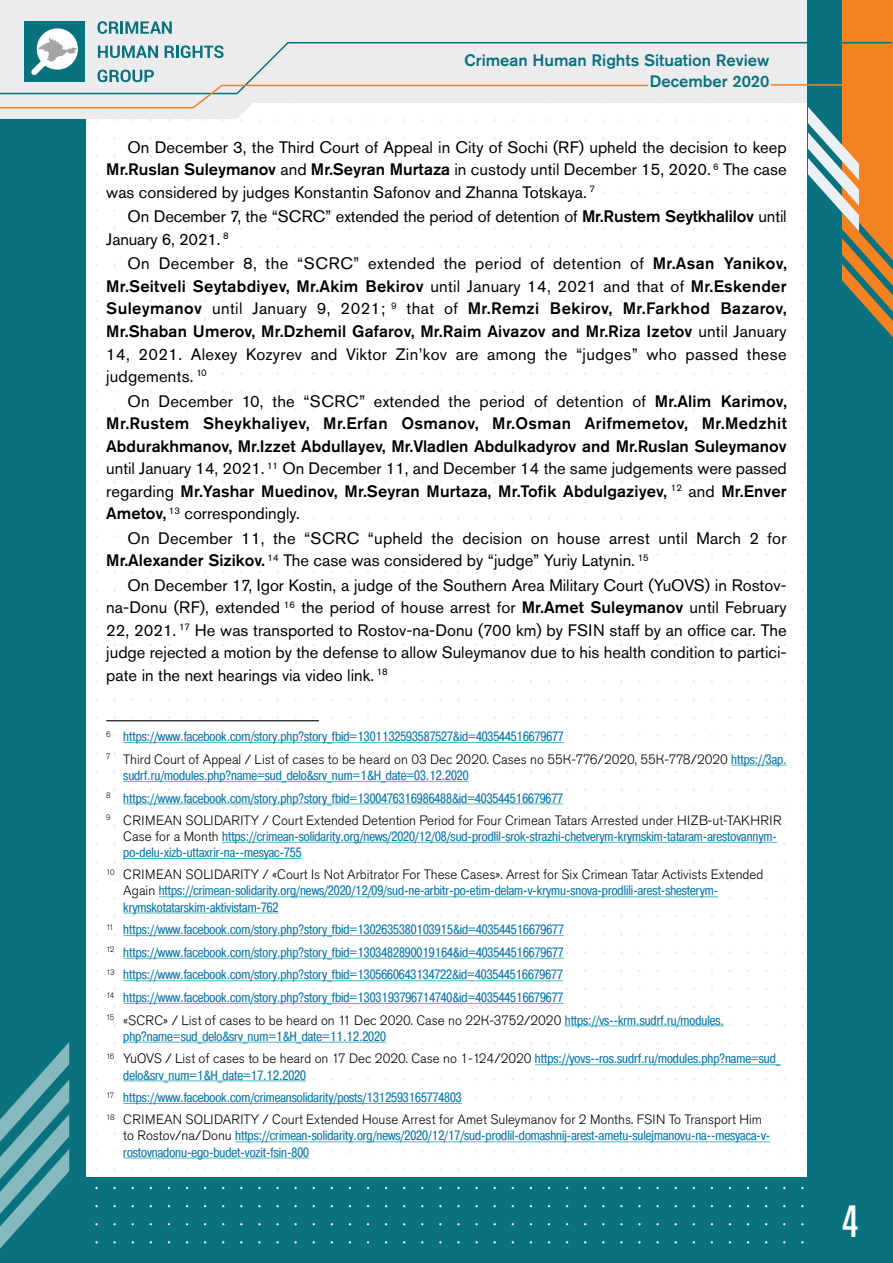
<style>
.page{position:relative;width:893px;height:1263px;background:#fff}
.page>*{position:absolute;margin:0;border:0;box-sizing:border-box;transform-origin:0 0}
.t1{font:500 condensed 45px "Akzidenz Grotesk Pro";color:#fff}
.t2{font:16.5px/22.5px "Akzidenz Grotesk Pro";color:#000;text-align:justify}
.t3{font:500 16.5px/22.5px "Akzidenz Grotesk Pro";letter-spacing:.005em;color:#000;text-align:justify}
.t4{font:500 16.5px/20.7px "Akzidenz Grotesk Pro";color:#0a727e;text-align:right}
.t5{font:13.5px/22.6px "Pragmatica Cond C";color:#0976ae}
.t6{font:300 13.5px "Akzidenz Grotesk Pro";color:#000}
.s1{font-weight:500}
.s2{font-weight:400}
.s3{font-family:"Pragmatica Cond C";font-weight:400;color:#0976ae}
.s4{font-family:"Akzidenz Grotesk Pro";font-weight:300;color:#000}
</style>
<div class="page">
<div style="left:0;top:1178px;width:893px;height:85px;background:#0a727e"></div>
<div style="left:0;top:0;width:85px;height:1263px;background:#0a727e"></div>
<svg style="left:0;top:0;width:808px;height:119px;fill:#ececee"></svg>
<div style="left:808px;top:0;width:85px;height:1262px;background:#0a727e"></div>
<svg style="left:842px;top:0;width:51px;height:338px"></svg>
<svg style="left:801px;top:101px;width:58px;height:130px"></svg>
<svg style="left:0;top:1042px;width:69px;height:206px"></svg>
<div style="left:24px;top:21px;width:61px;height:61px;background:#0a727e"></div>
<svg style="left:38px;top:28px;width:39px;height:13px"></svg>
<svg style="left:0;top:41px;width:893px;height:54px;background:#d3d7d3"></svg>
<svg style="left:0;top:83px;width:650px;height:26px;background:#eae5e1"></svg>
<hr style="left:771px;top:84px;width:122px;height:2px;background:#f48220">
<svg style="left:98px;top:21px;width:21px;height:13px"></svg>
<svg style="left:121px;top:21px;width:17px;height:13px"></svg>
<svg style="left:140px;top:21px;width:21px;height:13px"></svg>
<svg style="left:98px;top:46px;width:22px;height:12px"></svg>
<svg style="left:122px;top:46px;width:13px;height:12px"></svg>
<svg style="left:136px;top:46px;width:22px;height:12px"></svg>
<svg style="left:162px;top:21px;width:10px;height:13px"></svg>
<svg style="left:165px;top:46px;width:9px;height:12px"></svg>
<svg style="left:176px;top:45px;width:14px;height:13px"></svg>
<svg style="left:193px;top:46px;width:20px;height:12px"></svg>
<svg style="left:214px;top:45px;width:10px;height:13px"></svg>
<svg style="left:98px;top:65px;width:21px;height:20px"></svg>
<svg style="left:120px;top:65px;width:13px;height:20px"></svg>
<svg style="left:133px;top:65px;width:21px;height:20px"></svg>
<hr style="left:106px;top:720px;width:213px;height:1px;background:#000">
<hr style="left:123px;top:742px;width:441px;height:1px;background:#4bb9c2">
<hr style="left:731px;top:765px;width:56px;height:1px;background:#4bb9c2">
<hr style="left:123px;top:781px;width:346px;height:1px;background:#4bb9c2">
<hr style="left:123px;top:804px;width:440px;height:1px;background:#4bb9c2">
<hr style="left:222px;top:842px;width:555px;height:1px;background:#4bb9c2">
<hr style="left:123px;top:858px;width:179px;height:1px;background:#4bb9c2">
<hr style="left:159px;top:896px;width:559px;height:1px;background:#4bb9c2">
<hr style="left:123px;top:913px;width:156px;height:1px;background:#4bb9c2">
<hr style="left:123px;top:935px;width:441px;height:1px;background:#4bb9c2">
<hr style="left:123px;top:958px;width:441px;height:1px;background:#4bb9c2">
<hr style="left:123px;top:980px;width:440px;height:1px;background:#4bb9c2">
<hr style="left:123px;top:1003px;width:440px;height:1px;background:#4bb9c2">
<hr style="left:565px;top:1025px;width:159px;height:1px;background:#4bb9c2">
<hr style="left:123px;top:1042px;width:263px;height:1px;background:#4bb9c2">
<hr style="left:535px;top:1064px;width:246px;height:1px;background:#4bb9c2">
<hr style="left:123px;top:1080px;width:183px;height:1px;background:#4bb9c2">
<hr style="left:123px;top:1103px;width:339px;height:1px;background:#4bb9c2">
<hr style="left:235px;top:1141px;width:535px;height:1px;background:#4bb9c2">
<hr style="left:123px;top:1158px;width:186px;height:1px;background:#4bb9c2">
<p class="t4" style="left:464px;top:49px;width:306px">Crimean Human Rights Situation Review<br>December 2020</p>
<p class="t2" style="left:106px;top:136px;width:682px;text-indent:21px">On December 3, the Third Court of Appeal in City of Sochi (RF) upheld the decision to keep <span class="s1">Mr.Ruslan Suleymanov</span> and <span class="s1">Mr.Seyran Murtaza</span> in custody until December 15, 2020. <sup>6</sup> The case was considered by judges Konstantin Safonov and Zhanna Totskaya. <sup>7</sup></p>
<p class="t2" style="left:106px;top:205px;width:682px;text-indent:21px">On December 7, the “SCRC” extended the period of detention of <span class="s1">Mr.Rustem Seytkhalilov</span> until<br>January 6, 2021. <sup>8</sup></p>
<p class="t2" style="left:106px;top:252px;width:682px;text-indent:21px">On December 8, the “SCRC” extended the period of detention of <span class="s1">Mr.Asan Yanikov, Mr.Seitveli Seytabdiyev, Mr.Akim Bekirov</span> until January 14, 2021 and that of <span class="s1">Mr.Eskender Suleymanov</span> until January 9, 2021; <sup>9</sup> that of <span class="s1">Mr.Remzi Bekirov, Mr.Farkhod Bazarov, Mr.Shaban Umerov, Mr.Dzhemil Gafarov, Mr.Raim Aivazov and Mr.Riza Izetov</span> until January 14, 2021. Alexey Kozyrev and Viktor Zin’kov are among the “judges” who passed these judgements. <sup>10</sup></p>
<p class="t3" style="left:106px;top:389px;width:682px;text-indent:21px"><span class="s2">On December 10, the “SCRC” extended the period of detention of</span> Mr.Alim Karimov, Mr.Rustem Sheykhaliyev, Mr.Erfan Osmanov, Mr.Osman Arifmemetov, Mr.Medzhit Abdurakhmanov, Mr.Izzet Abdullayev, Mr.Vladlen Abdulkadyrov and Mr.Ruslan Suleymanov <span class="s2">until January 14, 2021.</span> <sup>11</sup> <span class="s2">On December 11, and December 14 the same judgements were passed regarding</span> Mr.Yashar Muedinov, Mr.Seyran Murtaza, Mr.Tofik Abdulgaziyev, <sup>12</sup> <span class="s2">and</span> Mr.Enver Ametov, <sup>13</sup> <span class="s2">correspondingly.</span></p>
<p class="t2" style="left:106px;top:527px;width:682px;text-indent:21px">On December 11, the “SCRC “upheld the decision on house arrest until March 2 for<br><span class="s1">Mr.Alexander Sizikov.</span> <sup>14</sup> The case was considered by “judge” Yuriy Latynin. <sup>15</sup></p>
<p class="t2" style="left:106px;top:574px;width:682px;text-indent:21px">On December 17, Igor Kostin, a judge of the Southern Area Military Court (YuOVS) in Rostov&shy;na-Donu (RF), extended <sup>16</sup> the period of house arrest for <span class="s1">Mr.Amet Suleymanov</span> until February 22, 2021. <sup>17</sup> He was transported to Rostov-na-Donu (700 km) by FSIN staff by an office car. The judge rejected a motion by the defense to allow Suleymanov due to his health condition to partici&shy;pate in the next hearings via video link. <sup>18</sup></p>
<p class="t5" style="left:106px;top:725px;width:459px"><sup>6</sup> https://www.facebook.com/story.php?story_fbid=1301132593587527&amp;id=403544516679677</p>
<p class="t6" style="left:106px;top:750px;width:682px"><sup>7</sup> Third Court of Appeal / List of cases to be heard on 03 Dec 2020. Cases no 55К-776/2020, 55К-778/2020 <span class="s3">https://3ap.</span></p>
<p class="t5" style="left:106px;top:764px;width:458px;text-indent:17px">sudrf.ru/modules.php?name=sud_delo&amp;srv_num=1&amp;H_date=03.12.2020<br><sup>8</sup> https://www.facebook.com/story.php?story_fbid=1300476316986488&amp;id=403544516679677</p>
<p class="t6" style="left:106px;top:811px;width:677px"><sup>9</sup> CRIMEAN SOLIDARITY / Court Extended Detention Period for Four Crimean Tatars Arrested under HIZB-ut-TAKHRIR</p>
<p class="t5" style="left:123px;top:828px;width:655px;line-height:16.2px"><span class="s4">Case for a Month</span> https://crimean-solidarity.org/news/2020/12/08/sud-prodlil-srok-strazhi-chetverym-krymskim-tataram-arestovannym&shy;po-delu-xizb-uttaxrir-na--mesyac-755</p>
<p class="t6" style="left:106px;top:866px;width:658px"><sup>10</sup> CRIMEAN SOLIDARITY / «Court Is Not Arbitrator For These Cases». Arrest for Six Crimean Tatar Activists Extended</p>
<p class="t5" style="left:123px;top:883px;width:596px;line-height:16.2px"><span class="s4">Again</span> https://crimean-solidarity.org/news/2020/12/09/sud-ne-arbitr-po-etim-delam-v-krymu-snova-prodlili-arest-shesterym&shy;krymskotatarskim-aktivistam-762</p>
<p class="t5" style="left:106px;top:918px;width:459px;text-align:justify"><sup>11</sup> https://www.facebook.com/story.php?story_fbid=1302635380103915&amp;id=403544516679677<br><sup>12</sup> https://www.facebook.com/story.php?story_fbid=1303482890019164&amp;id=403544516679677<br><sup>13</sup> https://www.facebook.com/story.php?story_fbid=1305660643134722&amp;id=403544516679677<br><sup>14</sup> https://www.facebook.com/story.php?story_fbid=1303193796714740&amp;id=403544516679677</p>
<p class="t6" style="left:106px;top:1011px;width:619px"><sup>15</sup> «SCRC» / List of cases to be heard on 11 Dec 2020. Case no 22К-3752/2020 <span class="s3">https://vs--krm.sudrf.ru/modules.</span></p>
<p class="t5" style="left:123px;top:1025px;width:264px">php?name=sud_delo&amp;srv_num=1&amp;H_date=11.12.2020</p>
<p class="t6" style="left:106px;top:1050px;width:676px"><sup>16</sup> YuOVS / List of cases to be heard on 17 Dec 2020. Case no 1-124/2020 <span class="s3">https://yovs--ros.sudrf.ru/modules.php?name=sud_</span></p>
<p class="t5" style="left:106px;top:1063px;width:357px;text-indent:17px">delo&amp;srv_num=1&amp;H_date=17.12.2020<br><sup>17</sup> https://www.facebook.com/crimeansolidarity/posts/1312593165774803</p>
<p class="t6" style="left:106px;top:1111px;width:657px"><sup>18</sup> CRIMEAN SOLIDARITY / Court Extended House Arrest for Amet Suleymanov for 2 Months. FSIN To Transport Him</p>
<p class="t5" style="left:123px;top:1128px;width:648px;line-height:16.2px"><span class="s4">to Rostov/na/Donu</span> https://crimean-solidarity.org/news/2020/12/17/sud-prodlil-domashnij-arest-ametu-sulejmanovu-na--mesyaca-v&shy;rostovnadonu-ego-budet-vozit-fsin-800</p>
<h1 class="t1" style="left:842px;top:1192px;width:17px">4</h1>
</div>
